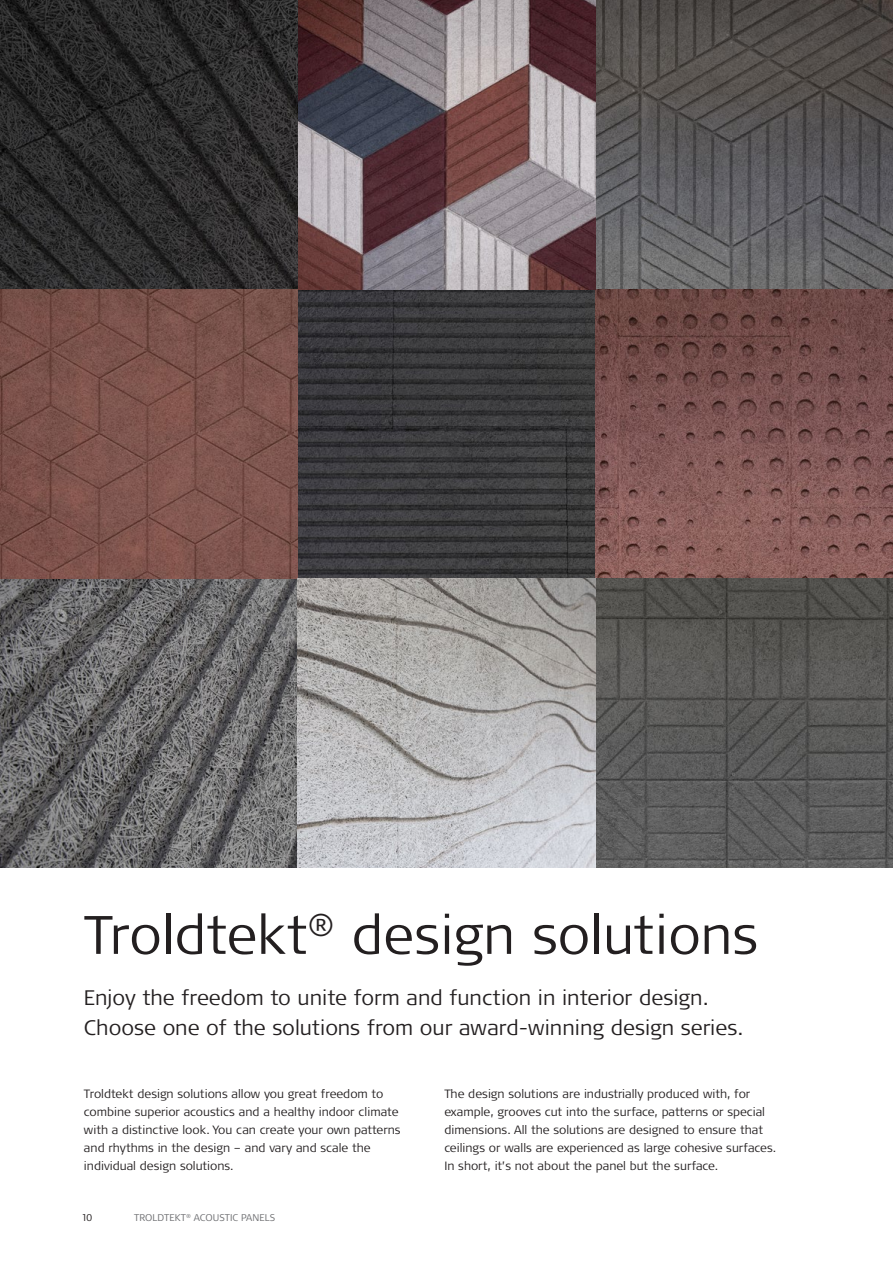
<style>
.page{position:relative;width:893px;height:1263px;background:#fff}
.page>*{position:absolute;margin:0;border:0;box-sizing:border-box;transform-origin:0 0}
.Heading{font:300 54px "Signa Pro";color:#231f20}
.Ingress{font:300 21px "Signa Pro";color:#231f20}
.Brødtekst{font:300 12px/18px "Signa Pro";color:#231f20}
.t1{font:300 9.75px "Signa Pro";letter-spacing:.01em;color:#6c6d70}
.t2{font:300 9.75px "Signa Pro";color:#231f20}
</style>
<div class="page">
<img style="left:0;top:0;width:893px;height:867px">
<p class="Heading" style="left:84px;top:898px;width:676px">Troldtekt<sup>®</sup> design solutions</p>
<p class="Ingress" style="left:84px;top:983px;width:626px">Enjoy the freedom to unite form and function in interior design.</p>
<p class="Ingress" style="left:84px;top:1013px;width:661px">Choose one of the solutions from our award-winning design series.</p>
<p class="Brødtekst" style="left:84px;top:1084px;width:318px">Troldtekt design solutions allow you great freedom to combine superior acoustics and a healthy indoor climate with a distinctive look. You can create your own patterns and rhythms in the design – and vary and scale the individual design solutions.</p>
<p class="Brødtekst" style="left:444px;top:1084px;width:333px">The design solutions are industrially produced with, for example, grooves cut into the surface, patterns or special dimensions. All the solutions are designed to ensure that ceilings or walls are experienced as large cohesive surfaces.<br>In short, it’s not about the panel but the surface.</p>
<p class="t2" style="left:83px;top:1211px;width:11px">10</p>
<p class="t1" style="left:134px;top:1211px;width:142px">TROLDTEKT<sup>®</sup> ACOUSTIC PANELS</p>
</div>
